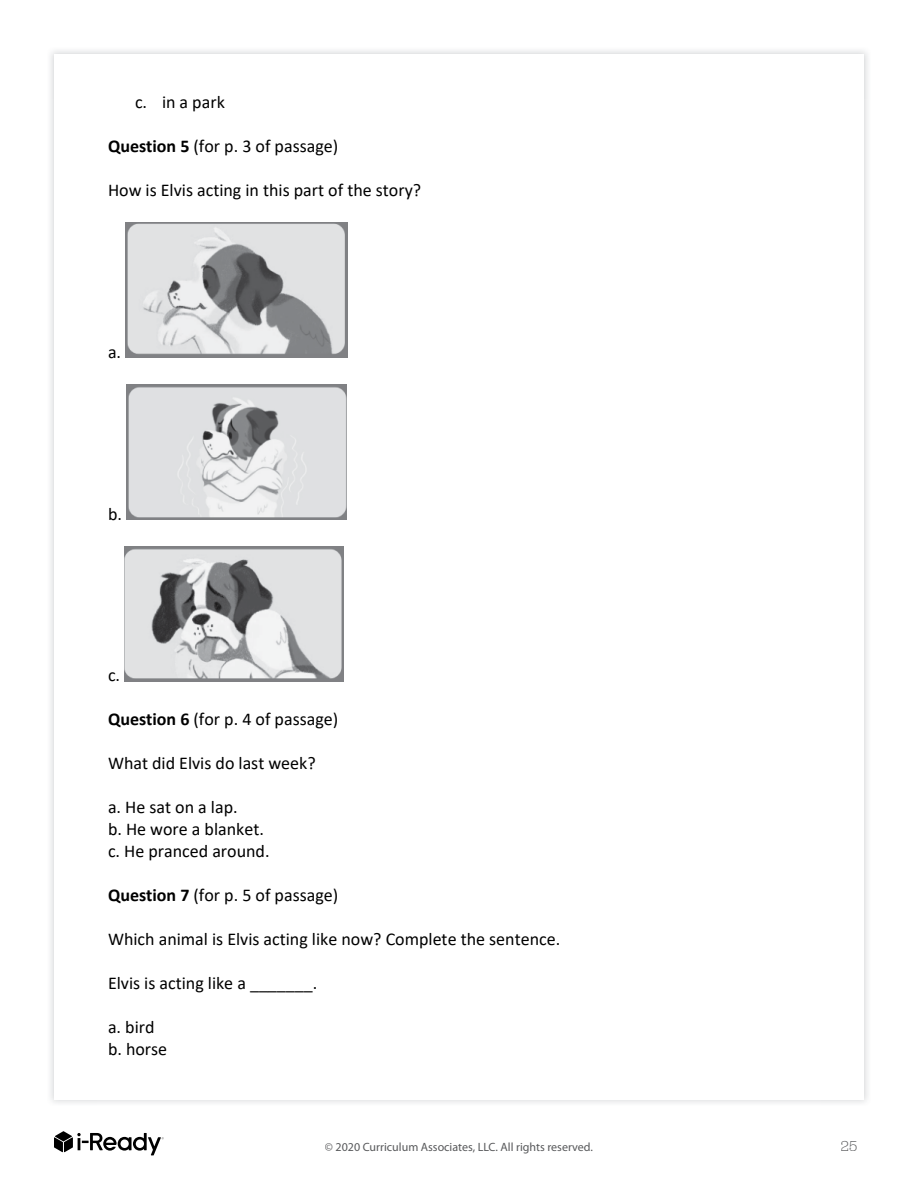
<style>
.page{position:relative;width:918px;height:1188px;background:#fff}
.page>*{position:absolute;margin:0;border:0;box-sizing:border-box;transform-origin:0 0}
.t1{font:18px/21.9px "Calibri";color:#000}
.t2{font:300 15px "Jubilat";color:#58595b}
.t3{font:12px "Myriad Pro";color:#58595b}
.s1{font-weight:700}
</style>
<div class="page">
<svg style="left:54px;top:1131px;width:110px;height:24px"></svg>
<img style="left:125px;top:223px;width:222px;height:135px">
<img style="left:126px;top:385px;width:221px;height:134px">
<img style="left:124px;top:546px;width:219px;height:135px">
<p class="t1" style="left:135px;top:91px;width:91px">c. in a park</p>
<p class="t1" style="left:108px;top:135px;width:232px"><span class="s1">Question 5</span> (for p. 3 of passage)</p>
<p class="t1" style="left:108px;top:178px;width:315px">How is Elvis acting in this part of the story?</p>
<p class="t1" style="left:108px;top:340px;width:15px">a.</p>
<p class="t1" style="left:108px;top:502px;width:15px">b.</p>
<p class="t1" style="left:108px;top:664px;width:14px">c.</p>
<p class="t1" style="left:108px;top:708px;width:232px"><span class="s1">Question 6</span> (for p. 4 of passage)</p>
<p class="t1" style="left:108px;top:752px;width:209px">What did Elvis do last week?</p>
<p class="t1" style="left:108px;top:796px;width:163px">a. He sat on a lap.<br>b. He wore a blanket. c. He pranced around.</p>
<p class="t1" style="left:108px;top:884px;width:232px"><span class="s1">Question 7</span> (for p. 5 of passage)</p>
<p class="t1" style="left:108px;top:928px;width:454px">Which animal is Elvis acting like now? Complete the sentence.</p>
<p class="t1" style="left:108px;top:972px;width:211px">Elvis is acting like a _______.</p>
<p class="t1" style="left:108px;top:1015px;width:61px">a. bird b. horse</p>
<p class="t3" style="left:325px;top:1140px;width:270px">© 2020 Curriculum Associates, LLC. All rights reserved.</p>
<p class="t2" style="left:841px;top:1136px;width:18px">25</p>
</div>
